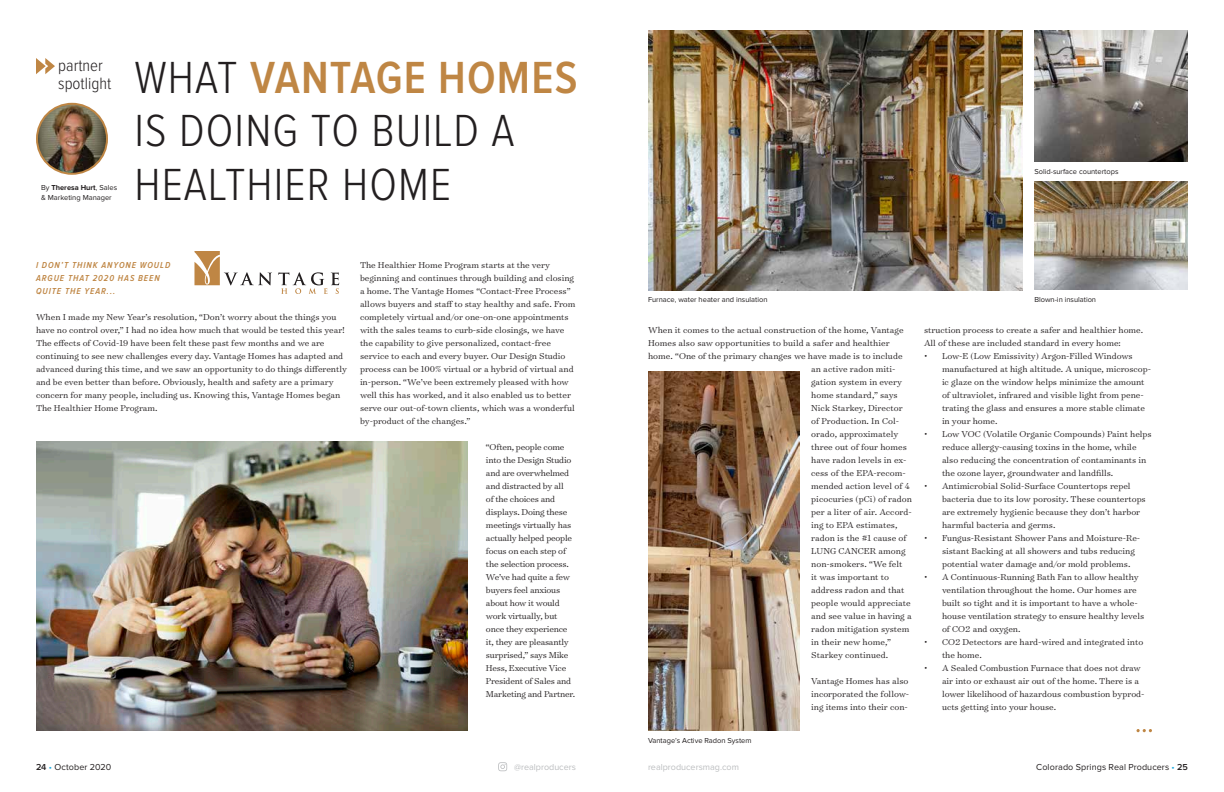
<style>
.page{position:relative;width:1224px;height:792px;background:#fff}
.page>*{position:absolute;margin:0;border:0;box-sizing:border-box;transform-origin:0 0}
.t1{font:300 46.7px/53.6px "Proxima Nova Cond";letter-spacing:.025em;color:#231f20}
.t2{font:300 17px/18px "Proxima Nova Cond";color:#231f20}
.t3{font:300 9.8px/13px "Surveyor Text";color:#231f20}
.t4{font:300 9.8px/13px "Surveyor Text";letter-spacing:-.02em;color:#231f20}
.t5{font:italic 600 9px/13px "Proxima Nova Cond";letter-spacing:.105em;color:#bf8644}
.t6{font:9px "Proxima Nova";letter-spacing:.015em;color:#231f20}
.t7{font:9px "Proxima Nova";color:#bcbec0}
.t8{font:7.5px/10px "Proxima Nova";color:#231f20}
.s1{font-weight:700}
.s2{font-weight:600;color:#bf8644}
.s3{font-weight:600}
.s4{color:#19a8e0}
</style>
<div class="page">
<svg style="left:498px;top:762px;width:9px;height:9px"></svg>
<img style="left:36px;top:441px;width:432px;height:290px">
<img style="left:37px;top:104px;width:70px;height:70px;border-radius:35px">
<div style="left:36px;top:103px;width:72px;height:72px;border:2px solid #bf8644;border-radius:50%"></div>
<svg style="left:36px;top:58px;width:19px;height:16px"></svg>
<img style="left:648px;top:371px;width:151px;height:360px">
<img style="left:648px;top:31px;width:374px;height:259px">
<img style="left:1034px;top:181px;width:154px;height:109px">
<img style="left:1034px;top:31px;width:154px;height:131px">
<svg style="left:1137px;top:729px;width:15px;height:3px"></svg>
<svg style="left:194px;top:251px;width:78px;height:34px"></svg>
<svg style="left:278px;top:272px;width:61px;height:22px"></svg>
<h2 class="t2" style="left:58px;top:57px;width:54px">partner spotlight</h2>
<p class="t8" style="left:41px;top:183px;width:78px">By <span class="s1">Theresa Hurt</span>, Sales &amp; Marketing Manager</p>
<h1 class="t1" style="left:134px;top:53px;width:445px">WHAT <span class="s2">VANTAGE HOMES<br></span>IS DOING TO BUILD A</h1>
<h1 class="t1" style="left:134px;top:160px;width:318px">HEALTHIER HOME</h1>
<p class="t5" style="left:36px;top:259px;width:136px">I DON’T THINK ANYONE WOULD<br>ARGUE THAT 2020 HAS BEEN<br>QUITE THE YEAR...</p>
<p class="t3" style="left:36px;top:310px;width:313px">When I made my New Year’s resolution, “Don’t worry about the things you have no control over,” I had no idea how much that would be tested this year!<br>The effects of Covid-19 have been felt these past few months and we are continuing to see new challenges every day. Vantage Homes has adapted and advanced during this time, and we saw an opportunity to do things differently and be even better than before. Obviously, health and safety are a primary concern for many people, including us. Knowing this, Vantage Homes began The Healthier Home Program.</p>
<p class="t3" style="left:360px;top:258px;width:217px">The Healthier Home Program starts at the very beginning and continues through building and closing a home. The Vantage Homes “Contact-Free Process” allows buyers and staff to stay healthy and safe. From completely virtual and/or one-on-one appointments with the sales teams to curb-side closings, we have the capability to give personalized, contact-free service to each and every buyer. Our Design Studio process can be 100% virtual or a hybrid of virtual and in-person. “We’ve been extremely pleased with how well this has worked, and it also enabled us to better serve our out-of-town clients, which was a wonderful by-product of the changes.”</p>
<p class="t4" style="left:486px;top:440px;width:91px">“Often, people come into the Design Studio and are overwhelmed and distracted by all<br>of the choices and displays. Doing these meetings virtually has actually helped people focus on each step of the selection process.<br>We’ve had quite a few buyers feel anxious about how it would work virtually, but once they experience it, they are pleasantly surprised,” says Mike<br>Hess, Executive Vice<br>President of Sales and<br>Marketing and Partner.</p>
<p class="t8" style="left:1034px;top:166px;width:86px">Solid-surface countertops</p>
<p class="t8" style="left:648px;top:294px;width:121px">Furnace, water heater and insulation</p>
<p class="t8" style="left:1034px;top:294px;width:63px">Blown-in insulation</p>
<p class="t3" style="left:648px;top:323px;width:257px">When it comes to the actual construction of the home, Vantage</p>
<p class="t3" style="left:648px;top:336px;width:243px">Homes also saw opportunities to build a safer and healthier</p>
<p class="t3" style="left:648px;top:349px;width:256px">home. “One of the primary changes we have made is to include</p>
<p class="t3" style="left:811px;top:362px;width:86px">an active radon miti-</p>
<p class="t3" style="left:811px;top:375px;width:92px">gation system in every</p>
<p class="t3" style="left:811px;top:388px;width:88px">home standard,” says</p>
<p class="t3" style="left:811px;top:401px;width:93px">Nick Starkey, Director</p>
<p class="t3" style="left:811px;top:414px;width:89px">of Production. In Col-</p>
<p class="t3" style="left:811px;top:427px;width:89px">orado, approximately</p>
<p class="t3" style="left:811px;top:440px;width:97px">three out of four homes</p>
<p class="t3" style="left:811px;top:453px;width:97px">have radon levels in ex-</p>
<p class="t3" style="left:811px;top:466px;width:96px">cess of the EPA-recom-</p>
<p class="t3" style="left:811px;top:479px;width:100px">mended action level of 4</p>
<p class="t3" style="left:811px;top:492px;width:102px">picocuries (pCi) of radon</p>
<p class="t3" style="left:811px;top:505px;width:102px">per a liter of air. Accord-</p>
<p class="t3" style="left:811px;top:518px;width:88px">ing to EPA estimates,</p>
<p class="t3" style="left:811px;top:531px;width:97px">radon is the #1 cause of</p>
<p class="t3" style="left:811px;top:544px;width:96px">LUNG CANCER among</p>
<p class="t3" style="left:811px;top:557px;width:93px">non-smokers. “We felt</p>
<p class="t3" style="left:811px;top:570px;width:79px">it was important to</p>
<p class="t3" style="left:811px;top:583px;width:95px">address radon and that</p>
<p class="t3" style="left:811px;top:596px;width:101px">people would appreciate</p>
<p class="t3" style="left:811px;top:609px;width:102px">and see value in having a</p>
<p class="t3" style="left:811px;top:622px;width:100px">radon mitigation system</p>
<p class="t3" style="left:811px;top:635px;width:81px">in their new home,”</p>
<p class="t3" style="left:811px;top:648px;width:78px">Starkey continued.</p>
<p class="t3" style="left:811px;top:674px;width:99px;text-align:justify">Vantage Homes has also incorporated the follow&shy;ing items into their con-</p>
<p class="t8" style="left:648px;top:735px;width:105px">Vantage’s Active Radon System</p>
<p class="t3" style="left:924px;top:323px;width:221px">struction process to create a safer and healthier home.<br>All of these are included standard in every home:</p>
<p class="t3" style="left:942px;top:349px;width:211px;text-indent:-18px">• Low-E (Low Emissivity) Argon-Filled Windows manufactured at high altitude. A unique, microscop&shy;ic glaze on the window helps minimize the amount of ultraviolet, infrared and visible light from pene&shy;trating the glass and ensures a more stable climate in your home.</p>
<p class="t3" style="left:942px;top:427px;width:211px;text-indent:-18px">• Low VOC (Volatile Organic Compounds) Paint helps reduce allergy-causing toxins in the home, while also reducing the concentration of contaminants in the ozone layer, groundwater and landfills.</p>
<p class="t3" style="left:942px;top:479px;width:205px;text-indent:-18px">• Antimicrobial Solid-Surface Countertops repel bacteria due to its low porosity. These countertops are extremely hygienic because they don’t harbor harmful bacteria and germs.</p>
<p class="t3" style="left:942px;top:531px;width:200px;text-indent:-18px">• Fungus-Resistant Shower Pans and Moisture-Re&shy;sistant Backing at all showers and tubs reducing potential water damage and/or mold problems.</p>
<p class="t3" style="left:942px;top:570px;width:204px;text-indent:-18px">• A Continuous-Running Bath Fan to allow healthy ventilation throughout the home. Our homes are built so tight and it is important to have a whole&shy;house ventilation strategy to ensure healthy levels of CO2 and oxygen.</p>
<p class="t3" style="left:942px;top:635px;width:203px;text-indent:-18px">• CO2 Detectors are hard-wired and integrated into the home.</p>
<p class="t3" style="left:942px;top:661px;width:204px;text-indent:-18px">• A Sealed Combustion Furnace that does not draw air into or exhaust air out of the home. There is a lower likelihood of hazardous combustion byprod&shy;ucts getting into your house.</p>
<p class="t6" style="left:36px;top:762px;width:77px"><span class="s3">24</span> <span class="s4">•</span> October 2020</p>
<p class="t7" style="left:514px;top:762px;width:63px">@realproducers</p>
<p class="t7" style="left:648px;top:762px;width:92px">realproducersmag.com</p>
<p class="t6" style="left:1036px;top:762px;width:153px">Colorado Springs Real Producers <span class="s4">•</span> <span class="s3">25</span></p>
</div>
